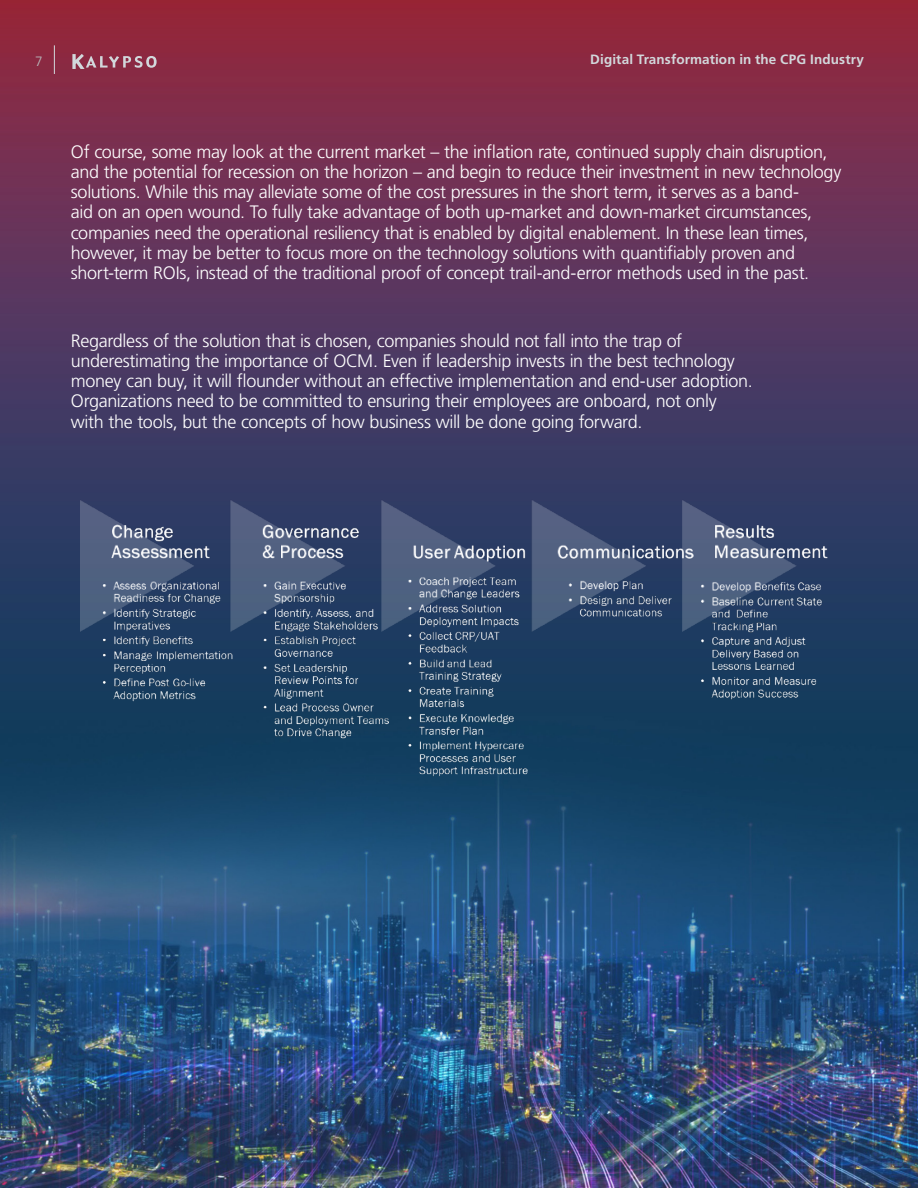
<style>
.page{position:relative;width:918px;height:1188px;background:#fff}
.page>*{position:absolute;margin:0;border:0;box-sizing:border-box;transform-origin:0 0}
.Body_Text_Reversed{font:300 18px/20.2px "Frutiger LT Std";letter-spacing:-.02em;color:#fff}
.t1{font:700 13.5px "Frutiger LT Std";letter-spacing:.01em;color:#d2d8db}
.t2{font:300 13.5px "Frutiger LT Std";color:#babebf}
</style>
<div class="page">
<img style="left:0;top:0;width:918px;height:1188px">
<img style="left:81px;top:500px;width:769px;height:310px">
<svg style="left:72px;top:54px;width:85px;height:15px"></svg>
<svg style="left:54px;top:45px;width:1px;height:29px"></svg>
<p class="t2" style="left:35px;top:54px;width:9px">7</p>
<p class="t1" style="left:590px;top:51px;width:275px">Digital Transformation in the CPG Industry</p>
<p class="Body_Text_Reversed" style="left:71px;top:141px;width:772px">Of course, some may look at the current market – the inflation rate, continued supply chain disruption, and the potential for recession on the horizon – and begin to reduce their investment in new technology solutions. While this may alleviate some of the cost pressures in the short term, it serves as a band-<br>aid on an open wound. To fully take advantage of both up-market and down-market circumstances, companies need the operational resiliency that is enabled by digital enablement. In these lean times, however, it may be better to focus more on the technology solutions with quantifiably proven and short-term ROIs, instead of the traditional proof of concept trail-and-error methods used in the past.</p>
<p class="Body_Text_Reversed" style="left:71px;top:330px;width:683px">Regardless of the solution that is chosen, companies should not fall into the trap of underestimating the importance of OCM. Even if leadership invests in the best technology money can buy, it will flounder without an effective implementation and end-user adoption.<br>Organizations need to be committed to ensuring their employees are onboard, not only with the tools, but the concepts of how business will be done going forward.</p>
</div>
